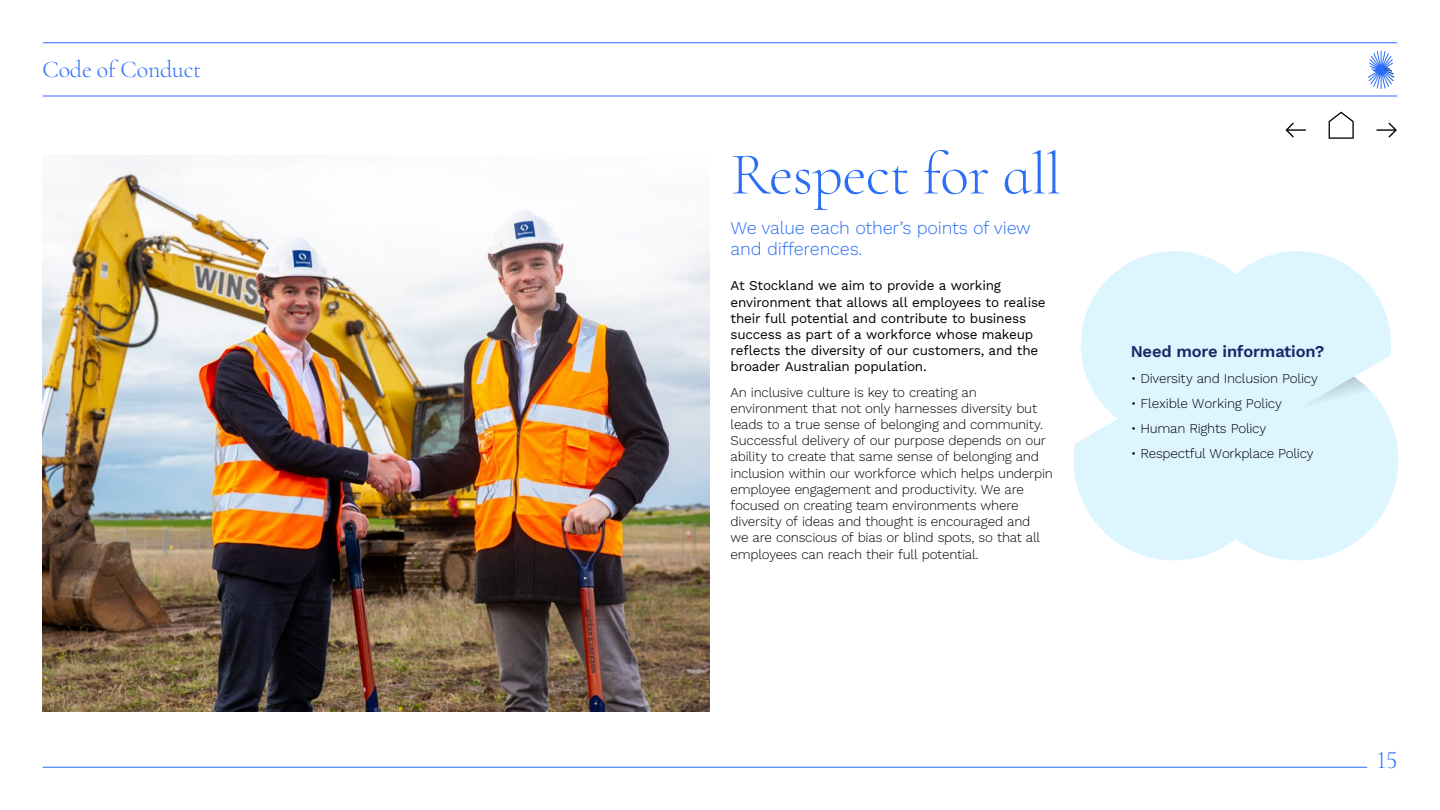
<style>
.page{position:relative;width:1440px;height:810px;background:#fff}
.page>*{position:absolute;margin:0;border:0;box-sizing:border-box;transform-origin:0 0}
.t1{font:300 60px "Cormorant Infant";letter-spacing:-.01em;color:#2a6df6}
.t2{font:300 25.05px "Cormorant Infant";color:#2a6df6}
.t3{font:300 24px "Cormorant Infant";letter-spacing:-.01em;color:#2a6df6}
.t4{font:300 18px/21.6px "Work Sans";letter-spacing:-.01em;color:#2a6df6}
.t5{font:600 16.5px "Work Sans";letter-spacing:-.01em;color:#152a65}
.t6{font:300 13.5px/16.2px "Work Sans";letter-spacing:-.015em;color:#000}
.t7{font:13.5px/16.2px "Work Sans";letter-spacing:-.02em;color:#000}
</style>
<div class="page">
<img style="left:42px;top:155px;width:667px;height:556px">
<svg style="left:1074px;top:251px;width:324px;height:309px;background:#e1f6fe"></svg>
<svg style="left:1298px;top:377px;width:99px;height:59px"></svg>
<hr style="left:43px;top:43px;width:1354px;height:1px;background:#2a6df6">
<hr style="left:43px;top:96px;width:1354px;height:1px;background:#2a6df6">
<hr style="left:43px;top:767px;width:1324px;height:1px;background:#2a6df6">
<svg style="left:1368px;top:51px;width:26px;height:38px"></svg>
<svg style="left:1329px;top:112px;width:25px;height:27px"></svg>
<svg style="left:1285px;top:123px;width:21px;height:15px"></svg>
<svg style="left:1377px;top:123px;width:20px;height:15px"></svg>
<h3 class="t3" style="left:43px;top:55px;width:160px">Code of Conduct</h3>
<h1 class="t1" style="left:731px;top:138px;width:332px">Respect for all</h1>
<h3 class="t4" style="left:731px;top:216px;width:302px">We value each other’s points of view and differences.</h3>
<p class="t7" style="left:731px;top:277px;width:317px">At Stockland we aim to provide a working environment that allows all employees to realise their full potential and contribute to business success as part of a workforce whose makeup reflects the diversity of our customers, and the broader Australian population.</p>
<p class="t6" style="left:731px;top:383px;width:324px">An inclusive culture is key to creating an environment that not only harnesses diversity but leads to a true sense of belonging and community.<br>Successful delivery of our purpose depends on our ability to create that same sense of belonging and inclusion within our workforce which helps underpin employee engagement and productivity. We are focused on creating team environments where diversity of ideas and thought is encouraged and<br>we are conscious of bias or blind spots, so that all employees can reach their full potential.</p>
<p class="t5" style="left:1131px;top:339px;width:195px">Need more information?</p>
<p class="t6" style="left:1131px;top:369px;width:189px">• Diversity and Inclusion Policy</p>
<p class="t6" style="left:1131px;top:394px;width:153px">• Flexible Working Policy</p>
<p class="t6" style="left:1131px;top:420px;width:137px">• Human Rights Policy</p>
<p class="t6" style="left:1131px;top:445px;width:184px">• Respectful Workplace Policy</p>
<h2 class="t2" style="left:1377px;top:745px;width:22px">15</h2>
</div>
